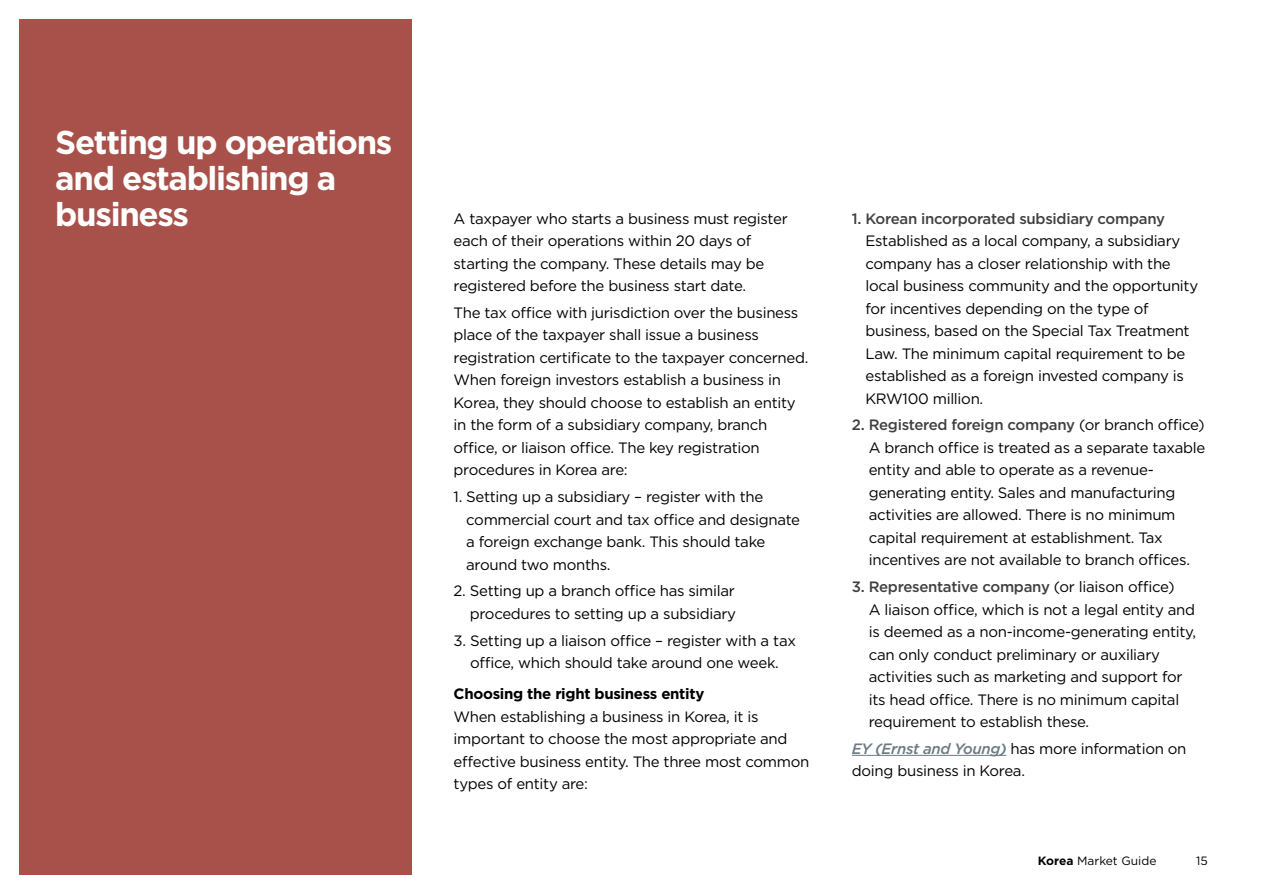
<style>
.page{position:relative;width:1263px;height:893px;background:#fff}
.page>*{position:absolute;margin:0;border:0;box-sizing:border-box;transform-origin:0 0}
.t1{font:700 33px/36px "Gotham";letter-spacing:-.04em;color:#fff}
.Body_copy{font:15px/22.5px "Gotham";letter-spacing:-.02em;color:#000}
.Copy_head{font:700 15px "Gotham";letter-spacing:-.02em;color:#000}
.t2{font:12px "Gotham";color:#000}
.s1{font-weight:500;color:#404040}
.s2{font-weight:500;font-style:italic;color:#6b7b83}
.s3{font-weight:700}
</style>
<div class="page">
<div style="left:19px;top:19px;width:392px;height:855px;background:#a8514a"></div>
<hr style="left:852px;top:755px;width:154px;height:1px;background:#6b7b83">
<p class="t1" style="left:55px;top:124px;width:339px">Setting up operations and establishing a business</p>
<p class="Body_copy" style="left:454px;top:207px;width:336px">A taxpayer who starts a business must register each of their operations within 20 days of starting the company. These details may be registered before the business start date.</p>
<p class="Body_copy" style="left:454px;top:301px;width:356px">The tax office with jurisdiction over the business place of the taxpayer shall issue a business registration certificate to the taxpayer concerned.<br>When foreign investors establish a business in Korea, they should choose to establish an entity in the form of a subsidiary company, branch office, or liaison office. The key registration procedures in Korea are:</p>
<p class="Body_copy" style="left:466px;top:485px;width:335px;text-indent:-13px">1. Setting up a subsidiary – register with the commercial court and tax office and designate a foreign exchange bank. This should take around two months.</p>
<p class="Body_copy" style="left:454px;top:579px;width:284px;text-align:right">2. Setting up a branch office has similar procedures to setting up a subsidiary</p>
<p class="Body_copy" style="left:454px;top:629px;width:344px;text-align:center">3. Setting up a liaison office – register with a tax office, which should take around one week.</p>
<p class="Copy_head" style="left:454px;top:684px;width:252px">Choosing the right business entity</p>
<p class="Body_copy" style="left:454px;top:705px;width:357px">When establishing a business in Korea, it is important to choose the most appropriate and effective business entity. The three most common types of entity are:</p>
<p class="Body_copy" style="left:865px;top:207px;width:334px;text-indent:-14px"><span class="s1">1. Korean incorporated subsidiary company </span>Established as a local company, a subsidiary company has a closer relationship with the local business community and the opportunity for incentives depending on the type of business, based on the Special Tax Treatment Law. The minimum capital requirement to be established as a foreign invested company is KRW100 million.</p>
<p class="Body_copy" style="left:869px;top:413px;width:338px;text-indent:-17px"><span class="s1">2. Registered foreign company</span> (or branch office)<br>A branch office is treated as a separate taxable entity and able to operate as a revenue&shy;generating entity. Sales and manufacturing activities are allowed. There is no minimum capital requirement at establishment. Tax incentives are not available to branch offices.</p>
<p class="Body_copy" style="left:869px;top:575px;width:329px;text-indent:-17px"><span class="s1">3. Representative company</span> (or liaison office)<br>A liaison office, which is not a legal entity and is deemed as a non-income-generating entity, can only conduct preliminary or auxiliary activities such as marketing and support for its head office. There is no minimum capital requirement to establish these.</p>
<p class="Body_copy" style="left:852px;top:737px;width:336px"><span class="s2">EY (Ernst and Young)</span> has more information on doing business in Korea.</p>
<p class="t2" style="left:1038px;top:853px;width:120px"><span class="s3">Korea</span> Market Guide</p>
<p class="t2" style="left:1196px;top:853px;width:13px">15</p>
</div>
